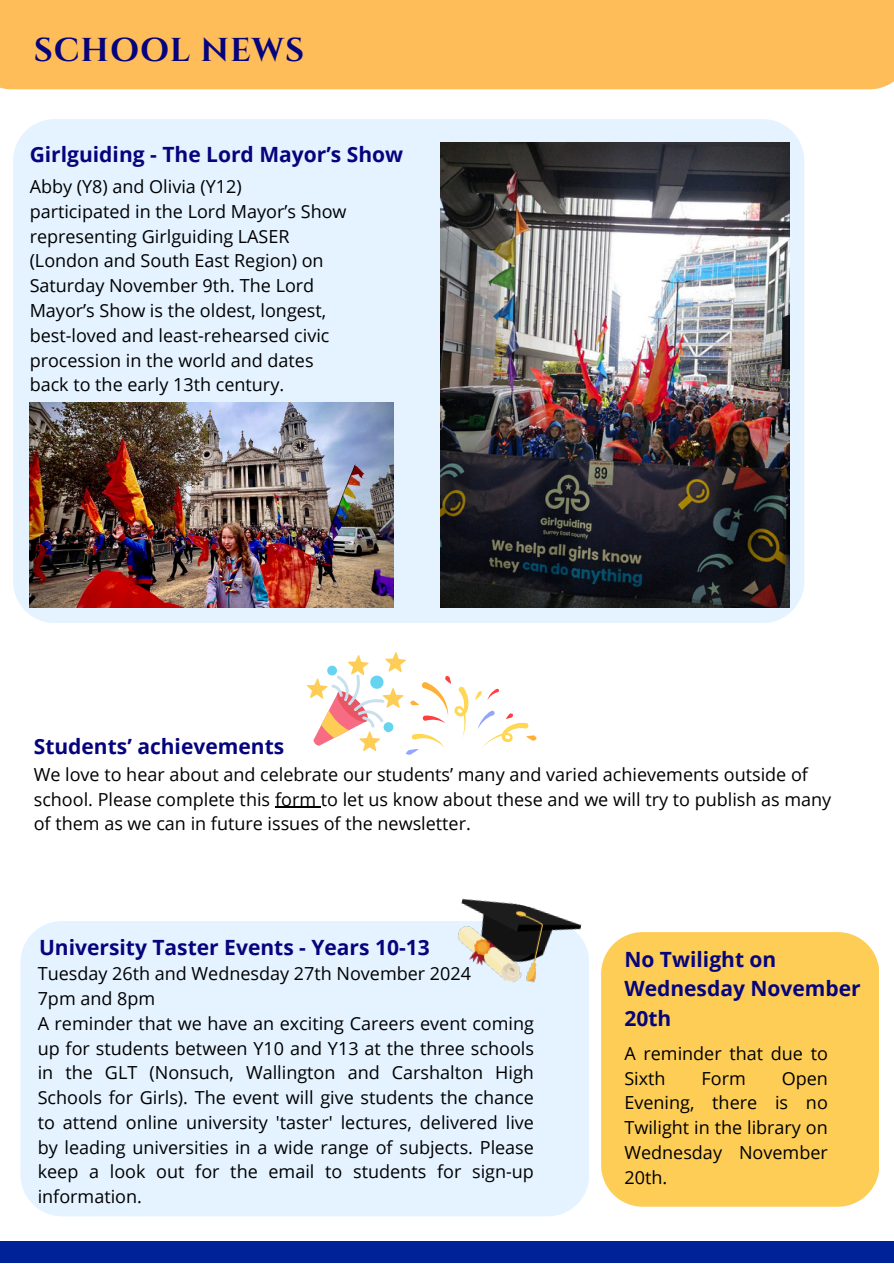
<style>
.page{position:relative;width:894px;height:1264px;background:#fff}
.page>*{position:absolute;margin:0;border:0;box-sizing:border-box;transform-origin:0 0}
.t1{font:700 33px "Cinzel";letter-spacing:.03em;color:#06047d}
.t2{font:700 21px/29.2px "Open Sans";color:#06047d}
.t3{font:18px/24.8px "Open Sans";color:#000}
</style>
<div class="page">
<div style="left:0;top:1241px;width:893px;height:22px;background:#029"></div>
<div style="left:0;top:0;width:893px;height:89px;background:#ffbd59"></div>
<div style="left:13px;top:119px;width:791px;height:504px;background:#e4f3ff"></div>
<div style="left:601px;top:932px;width:277px;height:274px;background:#fdcd56"></div>
<div style="left:20px;top:921px;width:569px;height:295px;background:#e4f3ff"></div>
<img style="left:30px;top:403px;width:363px;height:204px">
<img style="left:440px;top:142px;width:349px;height:465px">
<img style="left:447px;top:898px;width:135px;height:96px">
<svg style="left:307px;top:652px;width:229px;height:102px"></svg>
<hr style="left:275px;top:806px;width:46px;height:1px;background:#000">
<p class="t1" style="left:34px;top:29px;width:272px">SCHOOL NEWS</p>
<p class="t2" style="left:30px;top:139px;width:375px">Girlguiding - The Lord Mayor’s Show</p>
<p class="t3" style="left:30px;top:174px;width:318px">Abby (Y8) and Olivia (Y12) participated in the Lord Mayor’s Show representing Girlguiding LASER (London and South East Region) on Saturday November 9th. The Lord Mayor’s Show is the oldest, longest, best-loved and least-rehearsed civic procession in the world and dates back to the early 13th century.</p>
<p class="t2" style="left:34px;top:731px;width:252px">Students’ achievements</p>
<p class="t3" style="left:34px;top:761px;width:798px">We love to hear about and celebrate our students’ many and varied achievements outside of school. Please complete this form to let us know about these and we will try to publish as many of them as we can in future issues of the newsletter.</p>
<p class="t2" style="left:39px;top:932px;width:392px">University Taster Events - Years 10-13</p>
<p class="t3" style="left:38px;top:960px;width:435px">Tuesday 26th and Wednesday 27th November 2024</p>
<p class="t3" style="left:38px;top:985px;width:119px">7pm and 8pm</p>
<h2 class="t3" style="left:38px;top:1010px;width:497px;text-align:justify">A reminder that we have an exciting Careers event coming up for students between Y10 and Y13 at the three schools in the GLT (Nonsuch, Wallington and Carshalton High Schools for Girls). The event will give students the chance to attend online university 'taster' lectures, delivered live by leading universities in a wide range of subjects. Please keep a look out for the email to students for sign-up information.</h2>
<p class="t2" style="left:624px;top:944px;width:238px">No Twilight on<br>Wednesday November<br>20th</p>
<p class="t3" style="left:624px;top:1040px;width:205px">A reminder that due to<br>Sixth</p>
<p class="t3" style="left:624px;top:1065px;width:205px;text-align:justify;text-indent:157px">Open Evening, there is no Twilight in the library on Wednesday November 20th.</p>
<p class="t3" style="left:701px;top:1065px;width:46px">Form</p>
</div>
